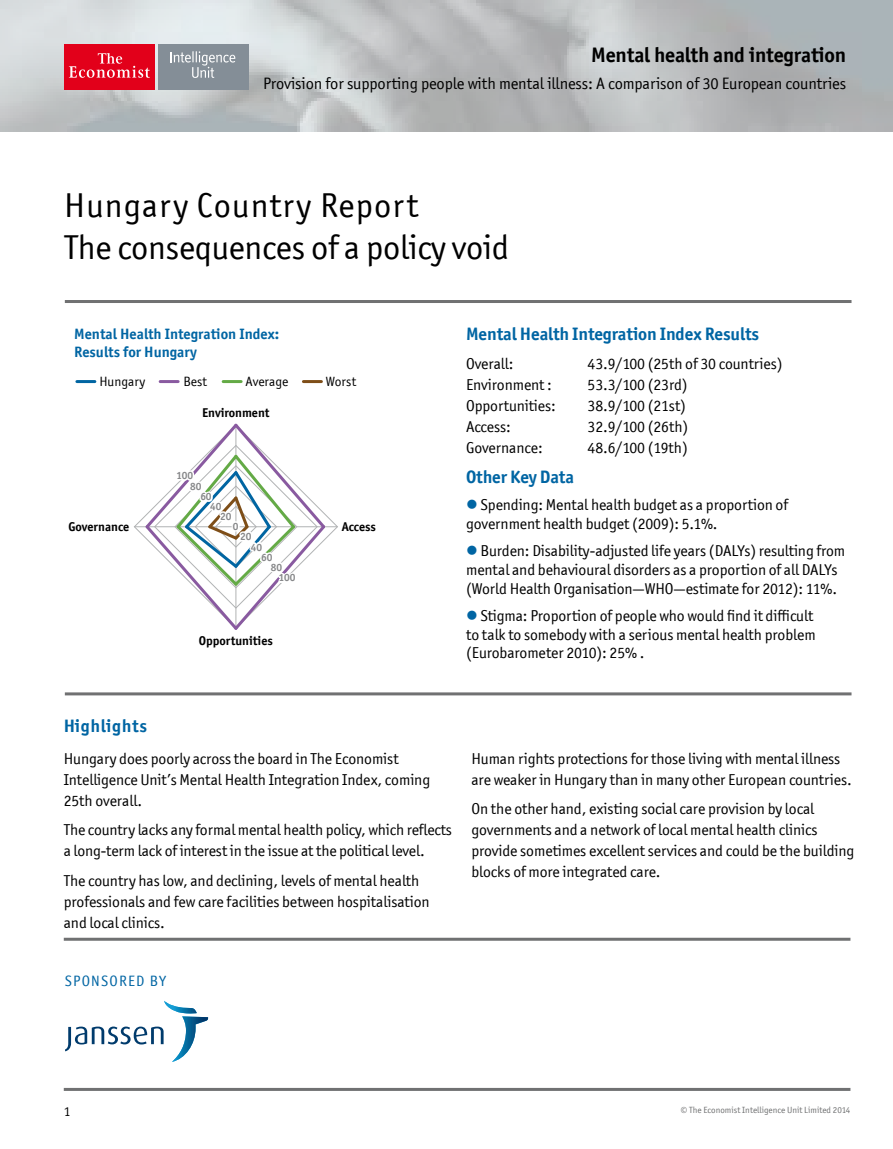
<style>
.page{position:relative;width:893px;height:1149px;background:#fff}
.page>*{position:absolute;margin:0;border:0;box-sizing:border-box;transform-origin:0 0}
.t1{font:34.5px/42.3px "Officina San ITC";letter-spacing:-.005em;color:#000}
.t2{font:700 21px "Officina San ITC";letter-spacing:-.01em;color:#000}
.t3{font:700 18px "Officina San ITC";letter-spacing:-.005em;color:#0065a3}
.t4{font:700 18px "Officina San ITC";letter-spacing:.035em;color:#0065a3}
.t5{font:16.5px "Officina San ITC";letter-spacing:-.01em;color:#000}
.t6{font:15.75px/21px "Officina San ITC";letter-spacing:-.005em;color:#000}
.t7{font:700 15px/18px "Officina San ITC";color:#0065a3}
.t8{font:15px "Officina San ITC";letter-spacing:.08em;color:#0065a3}
.t9{font:13.5px "Officina San ITC";color:#000}
.t10{font:700 12.75px "Officina San ITC";color:#000}
.t11{font:700 10.5px "Officina San ITC";color:#87888a}
.t12{font:9px "Officina San ITC";color:#707172}
.s1{color:#0065a3}
</style>
<div class="page">
<img style="left:0;top:0;width:893px;height:131px">
<div style="left:64px;top:44px;width:90px;height:45px;background:#e2001a"></div>
<svg style="left:69px;top:53px;width:81px;height:25px"></svg>
<div style="left:158px;top:44px;width:90px;height:45px;background:#848e97"></div>
<svg style="left:170px;top:51px;width:65px;height:27px"></svg>
<hr style="left:64px;top:937px;width:786px;height:3px;background:#707172">
<hr style="left:64px;top:1087px;width:786px;height:3px;background:#707172">
<svg style="left:65px;top:1000px;width:143px;height:61px"></svg>
<hr style="left:65px;top:300px;width:786px;height:3px;background:#707172">
<hr style="left:65px;top:692px;width:786px;height:3px;background:#707172">
<hr style="left:134px;top:526px;width:203px;height:1px;background:#b1b3b4">
<hr style="left:77px;top:380px;width:18px;height:3px;background:#0065a2">
<hr style="left:160px;top:380px;width:18px;height:3px;background:#895aa0">
<hr style="left:223px;top:380px;width:18px;height:3px;background:#64aa46">
<hr style="left:303px;top:380px;width:18px;height:3px;background:#7e4e18">
<svg style="left:143px;top:423px;width:185px;height:207px"></svg>
<h2 class="t2" style="left:591px;top:42px;width:257px">Mental health and integration</h2>
<p class="t5" style="left:263px;top:74px;width:585px">Provision for supporting people with mental illness: A comparison of 30 European countries</p>
<h1 class="t1" style="left:64px;top:183px;width:446px">Hungary Country Report<br>The consequences of a policy void</h1>
<p class="t7" style="left:74px;top:324px;width:207px">Mental Health Integration Index:<br>Results for Hungary</p>
<p class="t9" style="left:99px;top:374px;width:47px">Hungary</p>
<p class="t9" style="left:183px;top:374px;width:25px">Best</p>
<p class="t9" style="left:246px;top:374px;width:44px">Average</p>
<p class="t9" style="left:326px;top:374px;width:32px">Worst</p>
<p class="t10" style="left:202px;top:404px;width:69px">Environment</p>
<p class="t11" style="left:177px;top:469px;width:18px">100</p>
<p class="t11" style="left:190px;top:480px;width:13px">80</p>
<p class="t11" style="left:200px;top:490px;width:13px">60</p>
<p class="t11" style="left:210px;top:500px;width:13px">40</p>
<p class="t11" style="left:220px;top:509px;width:13px">20</p>
<p class="t10" style="left:69px;top:518px;width:62px">Governance</p>
<p class="t10" style="left:342px;top:518px;width:36px">Access</p>
<p class="t11" style="left:233px;top:519px;width:7px">0</p>
<p class="t11" style="left:240px;top:530px;width:13px">20</p>
<p class="t11" style="left:251px;top:540px;width:13px">40</p>
<p class="t11" style="left:261px;top:550px;width:13px">60</p>
<p class="t11" style="left:271px;top:560px;width:13px">80</p>
<p class="t11" style="left:279px;top:571px;width:18px">100</p>
<p class="t10" style="left:199px;top:632px;width:76px">Opportunities</p>
<p class="t3" style="left:466px;top:322px;width:295px">Mental Health Integration Index Results</p>
<p class="t6" style="left:466px;top:353px;width:49px">Overall:</p>
<p class="t6" style="left:588px;top:353px;width:197px">43.9/100 (25th of 30 countries)</p>
<p class="t6" style="left:466px;top:374px;width:87px">Environment :</p>
<p class="t6" style="left:588px;top:374px;width:102px">53.3/100 (23rd)</p>
<p class="t6" style="left:466px;top:395px;width:91px">Opportunities:</p>
<p class="t6" style="left:588px;top:395px;width:100px">38.9/100 (21st)</p>
<p class="t6" style="left:466px;top:416px;width:46px">Access:</p>
<p class="t6" style="left:588px;top:416px;width:102px">32.9/100 (26th)</p>
<p class="t6" style="left:466px;top:437px;width:78px">Governance:</p>
<p class="t6" style="left:588px;top:437px;width:102px">48.6/100 (19th)</p>
<p class="t3" style="left:466px;top:465px;width:110px">Other Key Data</p>
<p class="t6" style="left:466px;top:495px;width:323px;line-height:18.8px"><span class="s1">●</span> Spending: Mental health budget as a proportion of government health budget (2009): 5.1%.</p>
<p class="t6" style="left:466px;top:541px;width:381px;line-height:18.8px"><span class="s1">●</span> Burden: Disability-adjusted life years (DALYs) resulting from mental and behavioural disorders as a proportion of all DALYs (World Health Organisation—WHO—estimate for 2012): 11%.</p>
<p class="t6" style="left:466px;top:606px;width:351px;line-height:18.8px"><span class="s1">●</span> Stigma: Proportion of people who would find it difficult to talk to somebody with a serious mental health problem (Eurobarometer 2010): 25% .</p>
<p class="t4" style="left:64px;top:714px;width:85px">Highlights</p>
<p class="t6" style="left:64px;top:747px;width:368px">Hungary does poorly across the board in The Economist<br>Intelligence Unit’s Mental Health Integration Index, coming<br>25th overall.</p>
<p class="t6" style="left:64px;top:819px;width:390px">The country lacks any formal mental health policy, which reflects a long-term lack of interest in the issue at the political level.</p>
<p class="t6" style="left:64px;top:869px;width:367px">The country has low, and declining, levels of mental health professionals and few care facilities between hospitalisation and local clinics.</p>
<p class="t8" style="left:65px;top:972px;width:103px">SPONSORED BY</p>
<p class="t6" style="left:471px;top:747px;width:382px">Human rights protections for those living with mental illness are weaker in Hungary than in many other European countries.</p>
<p class="t6" style="left:471px;top:798px;width:384px">On the other hand, existing social care provision by local governments and a network of local mental health clinics provide sometimes excellent services and could be the building blocks of more integrated care.</p>
<p class="t9" style="left:64px;top:1103px;width:8px">1</p>
<p class="t12" style="left:681px;top:1104px;width:171px">© The Economist Intelligence Unit Limited 2014</p>
</div>
